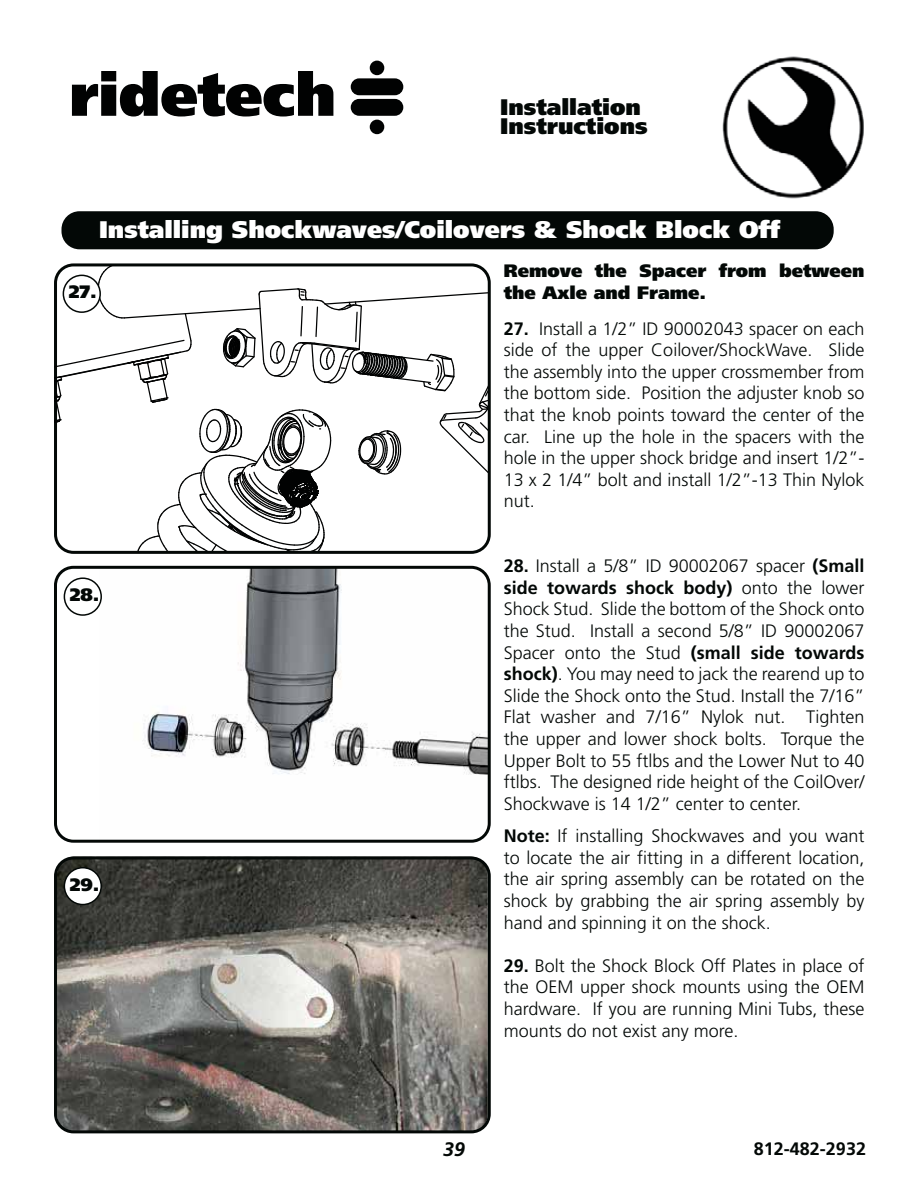
<style>
.page{position:relative;width:918px;height:1188px;background:#fff}
.page>*{position:absolute;margin:0;border:0;box-sizing:border-box;transform-origin:0 0}
.t1{font:900 24px "Frutiger LT Pro";color:#fff}
.t2{font:900 22.5px/19.5px "Frutiger LT Pro";color:#030806}
.t3{font:italic 700 19.5px "Frutiger LT Pro";color:#030806}
.t4{font:300 18px/21.6px "Frutiger LT Pro";color:#030806;text-align:justify}
.t5{font:900 18px/21.6px "Frutiger LT Pro";color:#030806}
.t6{font:700 18px "Frutiger LT Pro";color:#030806}
.s1{font-weight:700}
</style>
<div class="page">
<img style="left:722px;top:56px;width:142px;height:143px">
<svg style="left:72px;top:71px;width:261px;height:46px"></svg>
<div style="left:351px;top:78px;width:52px;height:17px;background:#010202;border-radius:8px"></div>
<div style="left:351px;top:99px;width:52px;height:17px;background:#010202;border-radius:8px"></div>
<div style="left:370px;top:61px;width:14px;height:14px;background:#010202;border-radius:50%"></div>
<div style="left:370px;top:120px;width:14px;height:14px;background:#010202;border-radius:50%"></div>
<div style="left:54px;top:263px;width:437px;height:291px;border:3px solid #030806;border-radius:18px"></div>
<svg style="left:54px;top:265px;width:433px;height:287px"></svg>
<div style="left:61px;top:211px;width:773px;height:38px;background:#030806;border-radius:18px"></div>
<img style="left:57px;top:857px;width:431px;height:275px;border-radius:18px">
<img style="left:100px;top:570px;width:387px;height:269px">
<div style="left:54px;top:566px;width:437px;height:277px;border:3px solid #030806;border-radius:18px"></div>
<div style="left:54px;top:857px;width:437px;height:276px;border:3px solid #030806;border-radius:18px"></div>
<div style="left:63px;top:275px;width:37px;height:37px;background:#fff;border-radius:50%"></div>
<div style="left:63px;top:275px;width:38px;height:38px;border:2px solid #030806;border-radius:50%"></div>
<div style="left:64px;top:577px;width:38px;height:39px;border:2px solid #030806;border-radius:50%"></div>
<div style="left:64px;top:868px;width:37px;height:37px;background:#fff;border-radius:50%"></div>
<div style="left:64px;top:867px;width:38px;height:38px;border:2px solid #030806;border-radius:50%"></div>
<p class="t2" style="left:500px;top:98px;width:149px">Installation<br>Instructions</p>
<h1 class="t1" style="left:99px;top:220px;width:683px">Installing Shockwaves/Coilovers &amp; Shock Block Off</h1>
<p class="t5" style="left:504px;top:261px;width:362px">Remove the Spacer from between the Axle and Frame.</p>
<p class="t4" style="left:504px;top:318px;width:362px"><span class="s1">27.</span> Install a 1/2” ID 90002043 spacer on each side of the upper Coilover/ShockWave. Slide the assembly into the upper crossmember from the bottom side. Position the adjuster knob so that the knob points toward the center of the car. Line up the hole in the spacers with the hole in the upper shock bridge and insert 1/2”- 13 x 2 1/4” bolt and install 1/2”-13 Thin Nylok nut.</p>
<p class="t5" style="left:69px;top:282px;width:29px">27.</p>
<p class="t5" style="left:70px;top:585px;width:31px">28.</p>
<p class="t5" style="left:70px;top:874px;width:31px">29.</p>
<p class="t4" style="left:504px;top:556px;width:362px"><span class="s1">28.</span> Install a 5/8” ID 90002067 spacer <span class="s1">(Small side towards shock body)</span> onto the lower Shock Stud. Slide the bottom of the Shock onto the Stud. Install a second 5/8” ID 90002067<br>Spacer onto the Stud <span class="s1">(small side towards shock)</span>. You may need to jack the rearend up to Slide the Shock onto the Stud. Install the 7/16” Flat washer and 7/16” Nylok nut. Tighten the upper and lower shock bolts. Torque the Upper Bolt to 55 ftlbs and the Lower Nut to 40 ftlbs. The designed ride height of the CoilOver/ Shockwave is 14 1/2” center to center.</p>
<p class="t4" style="left:504px;top:826px;width:362px"><span class="s1">Note:</span> If installing Shockwaves and you want to locate the air fitting in a different location, the air spring assembly can be rotated on the shock by grabbing the air spring assembly by hand and spinning it on the shock.</p>
<p class="t4" style="left:504px;top:956px;width:362px"><span class="s1">29.</span> Bolt the Shock Block Off Plates in place of the OEM upper shock mounts using the OEM hardware. If you are running Mini Tubs, these mounts do not exist any more.</p>
<p class="t3" style="left:443px;top:1141px;width:23px">39</p>
<p class="t6" style="left:754px;top:1141px;width:114px">812-482-2932</p>
</div>
